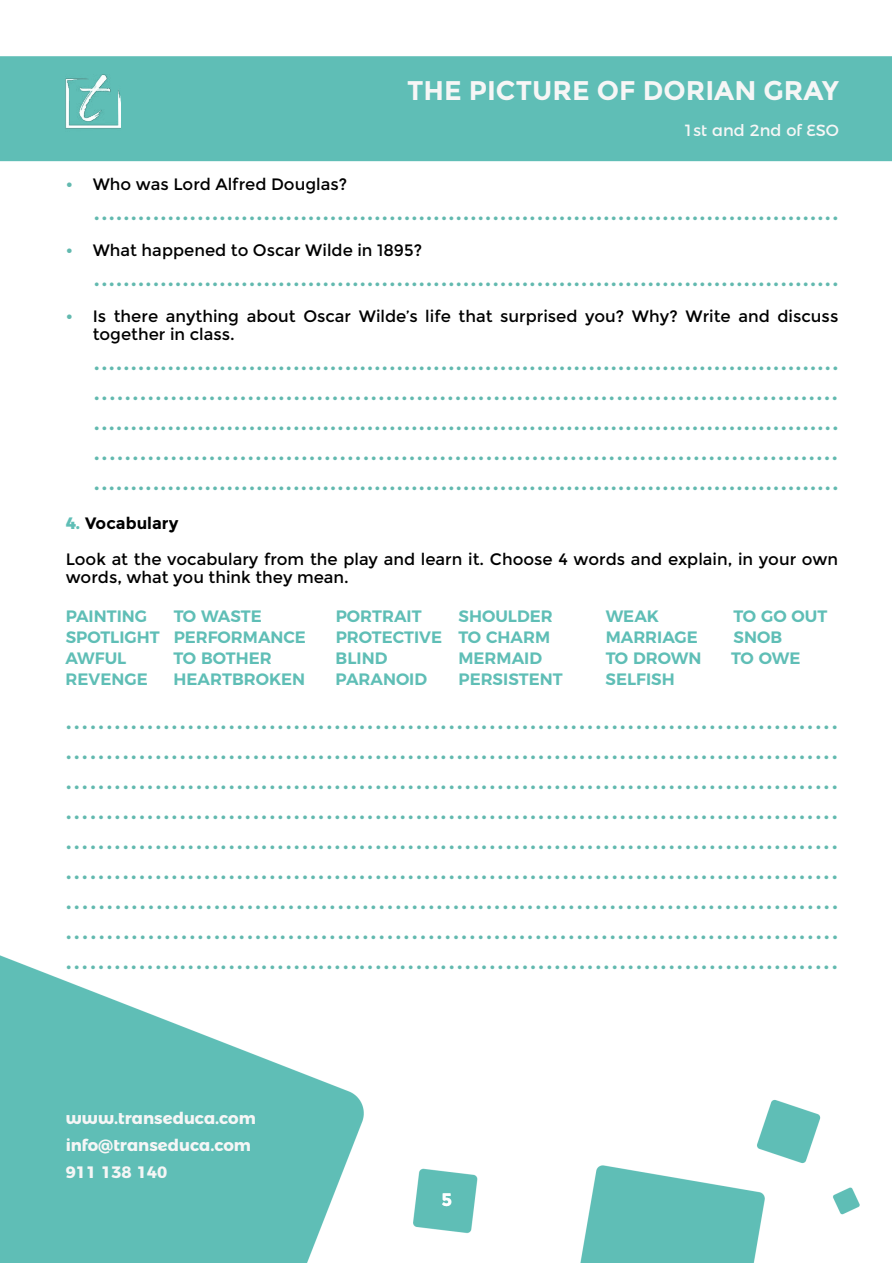
<style>
.page{position:relative;width:893px;height:1263px;background:#fff}
.page>*{position:absolute;margin:0;border:0;box-sizing:border-box;transform-origin:0 0}
.t1{font:700 27px "Montserrat";color:#f6f6f6}
.t2{font:700 21px/30px "Montserrat";color:#62b9af;text-align:justify}
.t3{font:700 18px "Montserrat";color:#fff}
.t4{font:16.5px/18px "Montserrat";color:#000}
.t5{font:600 16.5px "Montserrat";color:#5fbeb6}
.t6{font:700 16.5px/27px "Montserrat Alternates";color:#f6f6f6}
.t7{font:16.2px "Montserrat Alternates";color:#f6f6f6}
.s1{font-weight:700;color:#62b9af}
.s2{font-weight:800;color:#5fbeb6}
.s3{font-weight:700}
</style>
<div class="page">
<img style="left:0;top:56px;width:892px;height:1207px">
<img style="left:66px;top:74px;width:55px;height:66px">
<p class="t1" style="left:407px;top:75px;width:433px">THE PICTURE OF DORIAN GRAY</p>
<p class="t7" style="left:684px;top:118px;width:157px">1st and 2nd of ESO</p>
<p class="t4" style="left:66px;top:176px;width:283px"><span class="s1">•</span> Who was Lord Alfred Douglas?</p>
<p class="t2" style="left:94px;top:198px;width:746px">.....................................................................................................</p>
<p class="t4" style="left:66px;top:242px;width:358px"><span class="s1">•</span> What happened to Oscar Wilde in 1895?</p>
<p class="t2" style="left:94px;top:264px;width:746px">.....................................................................................................</p>
<p class="t4" style="left:93px;top:308px;width:747px;text-indent:-27px"><span class="s1">•</span> Is there anything about Oscar Wilde’s life that surprised you? Why? Write and discuss together in class.</p>
<p class="t2" style="left:94px;top:348px;width:746px">..................................................................................................... ................................................................................................. ..................................................................................................... ................................................................................................. .....................................................................................................</p>
<p class="t4" style="left:66px;top:506px;width:774px;line-height:36px"><span class="s2">4.</span> <span class="s3">Vocabulary<br></span>Look at the vocabulary from the play and learn it. Choose 4 words and explain, in your own</p>
<p class="t4" style="left:66px;top:569px;width:285px">words, what you think they mean.</p>
<p class="t5" style="left:66px;top:603px;width:83px">PAINTING</p>
<p class="t5" style="left:174px;top:603px;width:90px">TO WASTE</p>
<p class="t5" style="left:336px;top:603px;width:87px">PORTRAIT</p>
<p class="t5" style="left:459px;top:603px;width:96px">SHOULDER</p>
<p class="t5" style="left:606px;top:603px;width:55px">WEAK</p>
<p class="t5" style="left:733px;top:603px;width:95px">TO GO OUT</p>
<p class="t5" style="left:66px;top:624px;width:242px">SPOTLIGHT PERFORMANCE</p>
<p class="t5" style="left:336px;top:624px;width:216px">PROTECTIVE TO CHARM</p>
<p class="t5" style="left:606px;top:624px;width:94px">MARRIAGE</p>
<p class="t5" style="left:733px;top:624px;width:50px">SNOB</p>
<p class="t5" style="left:66px;top:645px;width:62px">AWFUL</p>
<p class="t5" style="left:174px;top:645px;width:100px">TO BOTHER</p>
<p class="t5" style="left:336px;top:645px;width:53px">BLIND</p>
<p class="t5" style="left:458px;top:645px;width:85px">MERMAID</p>
<p class="t5" style="left:606px;top:645px;width:97px">TO DROWN</p>
<p class="t5" style="left:731px;top:645px;width:71px">TO OWE</p>
<p class="t5" style="left:66px;top:666px;width:84px">REVENGE</p>
<p class="t5" style="left:174px;top:666px;width:133px">HEARTBROKEN</p>
<p class="t5" style="left:336px;top:666px;width:93px">PARANOID</p>
<p class="t5" style="left:458px;top:666px;width:106px">PERSISTENT</p>
<p class="t5" style="left:606px;top:666px;width:71px">SELFISH</p>
<p class="t2" style="left:66px;top:706px;width:774px">............................................................................................... ............................................................................................... ............................................................................................... ............................................................................................... ............................................................................................... ............................................................................................... .............................................................................................. .............................................................................................. ...............................................................................................</p>
<p class="t6" style="left:66px;top:1103px;width:192px">www.transeduca.com info@transeduca.com<br>911 138 140</p>
<p class="t3" style="left:441px;top:1189px;width:12px">5</p>
</div>
